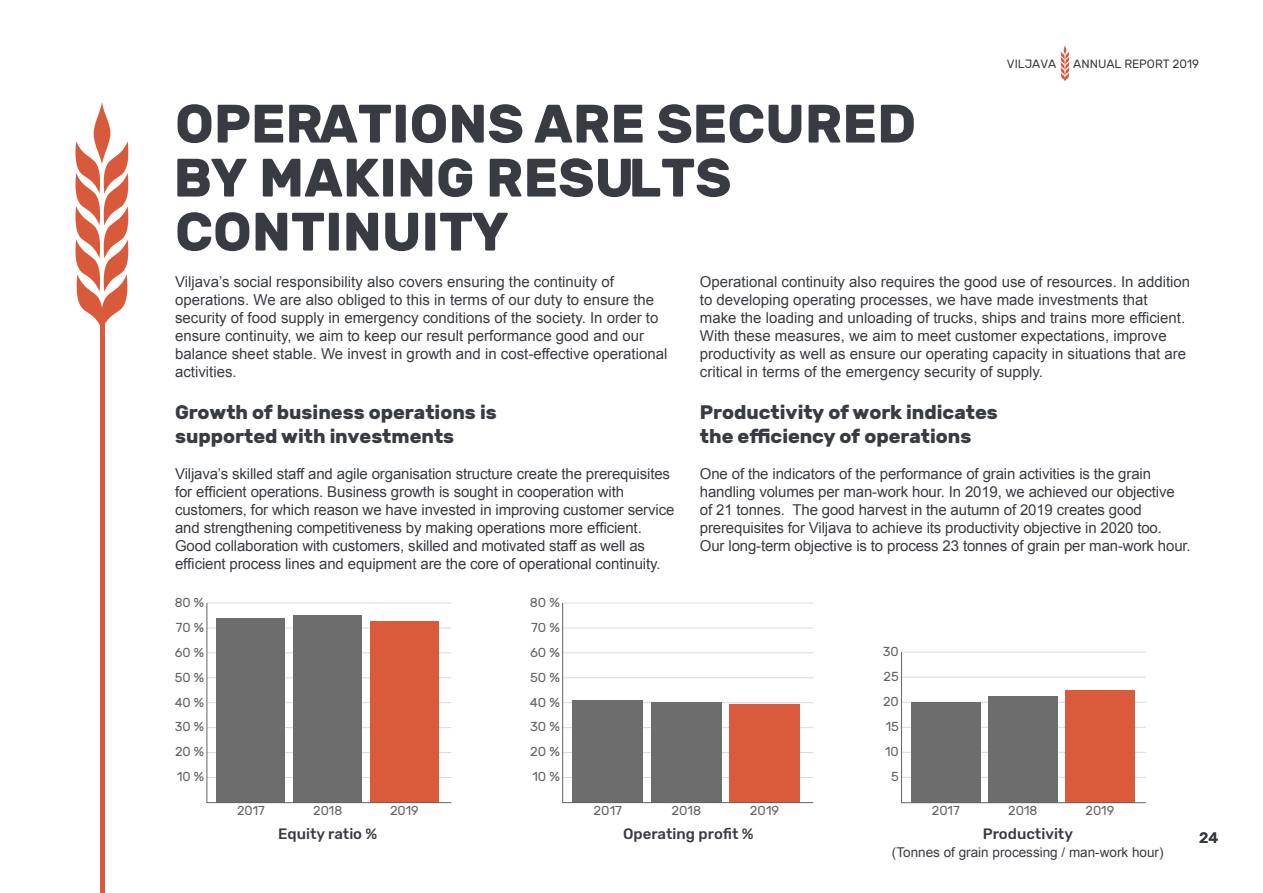
<style>
.page{position:relative;width:1263px;height:893px;background:#fff}
.page>*{position:absolute;margin:0;border:0;box-sizing:border-box;transform-origin:0 0}
.t1{font:700 54px/54px "Rubik";color:#383c42}
.t2{font:700 19.5px/24px "Rubik";color:#383c42}
.t3{font:15px/18px "Arial";letter-spacing:-.01em;color:#383c42}
.t4{font:500 15px "Rubik";color:#383c42}
.t5{font:13.5px "Arial";color:#383c42}
.t6{font:13.05px "Rubik";color:#646363}
.t7{font:12.9px "Rubik";color:#646363}
.t8{font:12px "Rubik";color:#383c42}
</style>
<div class="page">
<svg style="left:1060px;top:45px;width:9px;height:36px"></svg>
<svg style="left:75px;top:102px;width:54px;height:228px"></svg>
<hr style="left:100px;top:325px;width:4px;height:568px;background:#d95a3b">
<svg style="left:206px;top:602px;width:246px;height:201px"></svg>
<svg style="left:901px;top:651px;width:245px;height:152px"></svg>
<svg style="left:562px;top:602px;width:252px;height:201px"></svg>
<h1 class="t1" style="left:174px;top:98px;width:744px">OPERATIONS ARE SECURED<br>BY MAKING RESULTS<br>CONTINUITY</h1>
<p class="t8" style="left:1007px;top:58px;width:51px">VILJAVA</p>
<p class="t8" style="left:1073px;top:58px;width:127px">ANNUAL REPORT 2019</p>
<p class="t3" style="left:175px;top:273px;width:494px">Viljava’s social responsibility also covers ensuring the continuity of operations. We are also obliged to this in terms of our duty to ensure the security of food supply in emergency conditions of the society. In order to ensure continuity, we aim to keep our result performance good and our balance sheet stable. We invest in growth and in cost-effective operational activities.</p>
<h2 class="t2" style="left:175px;top:401px;width:323px">Growth of business operations is supported with investments</h2>
<p class="t3" style="left:175px;top:465px;width:501px">Viljava’s skilled staff and agile organisation structure create the prerequisites for efficient operations. Business growth is sought in cooperation with customers, for which reason we have invested in improving customer service and strengthening competitiveness by making operations more efficient.<br>Good collaboration with customers, skilled and motivated staff as well as efficient process lines and equipment are the core of operational continuity.</p>
<p class="t3" style="left:700px;top:273px;width:492px">Operational continuity also requires the good use of resources. In addition to developing operating processes, we have made investments that<br>make the loading and unloading of trucks, ships and trains more efficient.<br>With these measures, we aim to meet customer expectations, improve productivity as well as ensure our operating capacity in situations that are critical in terms of the emergency security of supply.</p>
<h2 class="t2" style="left:700px;top:401px;width:299px">Productivity of work indicates the efficiency of operations</h2>
<p class="t3" style="left:700px;top:465px;width:492px">One of the indicators of the performance of grain activities is the grain handling volumes per man-work hour. In 2019, we achieved our objective of 21 tonnes. The good harvest in the autumn of 2019 creates good prerequisites for Viljava to achieve its productivity objective in 2020 too.<br>Our long-term objective is to process 23 tonnes of grain per man-work hour.</p>
<p class="t7" style="left:175px;top:595px;width:31px">80 %</p>
<p class="t7" style="left:530px;top:595px;width:32px">80 %</p>
<p class="t7" style="left:176px;top:620px;width:30px">70 %</p>
<p class="t7" style="left:531px;top:620px;width:30px">70 %</p>
<p class="t7" style="left:175px;top:645px;width:31px">60 %</p>
<p class="t7" style="left:530px;top:645px;width:32px">60 %</p>
<p class="t6" style="left:883px;top:644px;width:17px">30</p>
<p class="t7" style="left:175px;top:670px;width:31px">50 %</p>
<p class="t7" style="left:530px;top:670px;width:31px">50 %</p>
<p class="t6" style="left:883px;top:669px;width:17px">25</p>
<p class="t7" style="left:175px;top:695px;width:31px">40 %</p>
<p class="t7" style="left:530px;top:695px;width:32px">40 %</p>
<p class="t6" style="left:883px;top:694px;width:17px">20</p>
<p class="t7" style="left:175px;top:720px;width:31px">30 %</p>
<p class="t7" style="left:530px;top:720px;width:31px">30 %</p>
<p class="t6" style="left:886px;top:719px;width:15px">15</p>
<p class="t7" style="left:175px;top:744px;width:31px">20 %</p>
<p class="t7" style="left:530px;top:744px;width:31px">20 %</p>
<p class="t6" style="left:885px;top:744px;width:15px">10</p>
<p class="t7" style="left:177px;top:769px;width:29px">10 %</p>
<p class="t7" style="left:532px;top:769px;width:29px">10 %</p>
<p class="t6" style="left:891px;top:769px;width:9px">5</p>
<p class="t7" style="left:237px;top:804px;width:29px">2017</p>
<p class="t7" style="left:313px;top:804px;width:31px">2018</p>
<p class="t7" style="left:390px;top:804px;width:30px">2019</p>
<p class="t7" style="left:594px;top:804px;width:30px">2017</p>
<p class="t7" style="left:671px;top:804px;width:31px">2018</p>
<p class="t7" style="left:750px;top:804px;width:31px">2019</p>
<p class="t6" style="left:932px;top:804px;width:29px">2017</p>
<p class="t6" style="left:1008px;top:804px;width:31px">2018</p>
<p class="t6" style="left:1085px;top:804px;width:30px">2019</p>
<p class="t4" style="left:278px;top:825px;width:101px">Equity ratio %</p>
<p class="t4" style="left:623px;top:825px;width:132px">Operating profit %</p>
<p class="t4" style="left:983px;top:825px;width:92px">Productivity</p>
<p class="t5" style="left:892px;top:843px;width:273px">(Tonnes of grain processing / man-work hour)</p>
<p class="t4" style="left:1199px;top:829px;width:20px">24</p>
</div>
